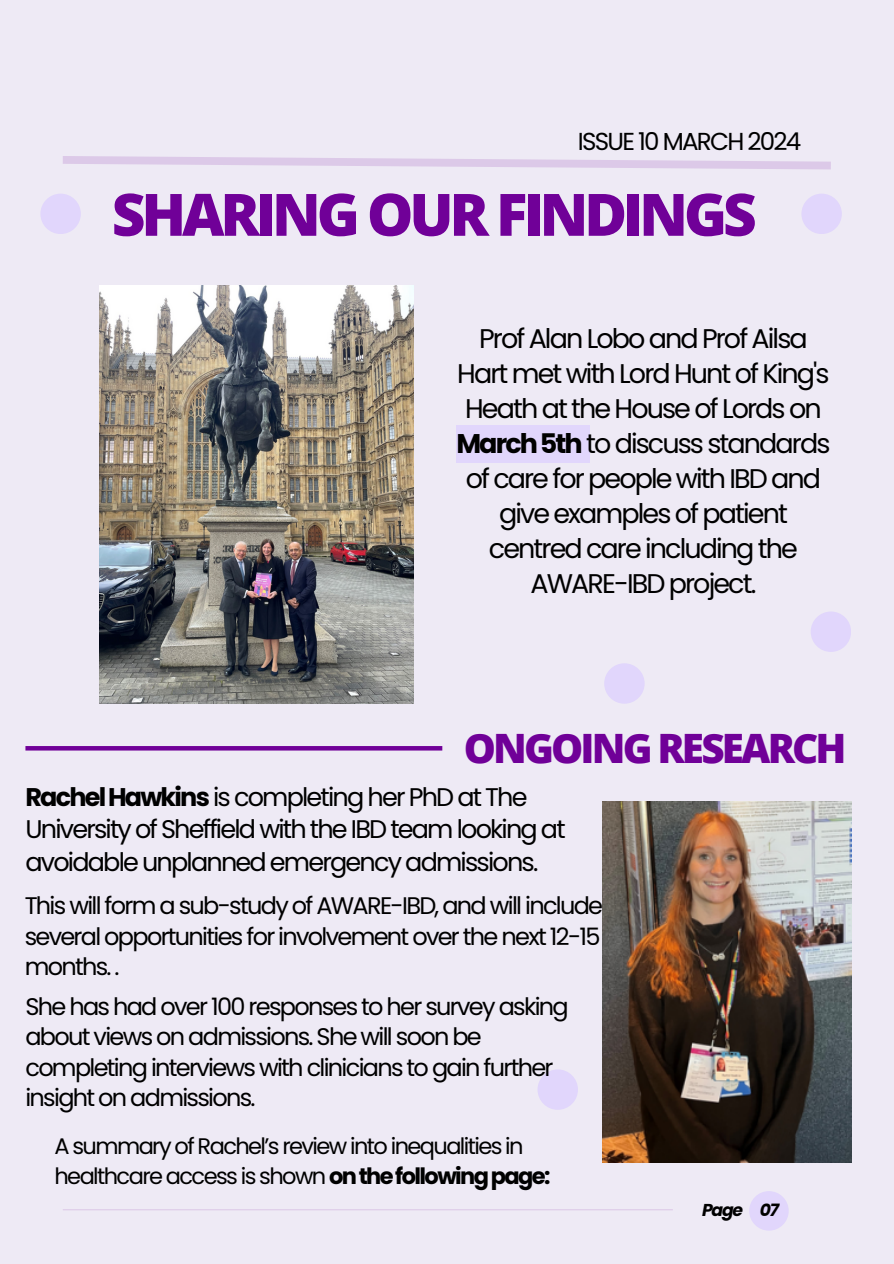
<style>
.page{position:relative;width:894px;height:1264px;background:#fff}
.page>*{position:absolute;margin:0;border:0;box-sizing:border-box;transform-origin:0 0}
.t1{font:800 58.5px "Open Sans";letter-spacing:-.07em;color:#700098}
.t2{font:800 40.5px "Open Sans";letter-spacing:-.07em;color:#700098}
.t3{font:27px/34.8px "Poppins";letter-spacing:-.07em;color:#000;text-align:center}
.t4{font:25.5px/32.7px "Poppins";letter-spacing:-.07em;color:#000}
.t5{font:24.6px "Poppins";letter-spacing:-.07em;color:#000}
.t6{font:24px/30.3px "Poppins";letter-spacing:-.07em;color:#000}
.t7{font:22.5px/29.2px "Poppins";letter-spacing:-.07em;color:#000}
.t8{font:italic 700 17.25px "Poppins";letter-spacing:-.07em;color:#000}
.s1{font-weight:700}
</style>
<div class="page">
<div style="left:0;top:0;width:893px;height:1263px;background:#eeeaf5"></div>
<div style="left:40px;top:194px;width:41px;height:40px;background:#e1d6fc;border-radius:50%"></div>
<div style="left:801px;top:194px;width:40px;height:40px;background:#e1d6fc;border-radius:50%"></div>
<svg style="left:63px;top:156px;width:768px;height:14px"></svg>
<div style="left:604px;top:663px;width:40px;height:40px;background:#e1d6fc;border-radius:50%"></div>
<div style="left:810px;top:611px;width:40px;height:41px;background:#e1d6fc;border-radius:50%"></div>
<hr style="left:63px;top:1209px;width:609px;height:1px;background:#700098">
<div style="left:749px;top:1191px;width:39px;height:39px;background:#e1d6fc;border-radius:50%"></div>
<div style="left:537px;top:1069px;width:40px;height:40px;background:#e1d6fc;border-radius:50%"></div>
<hr style="left:25px;top:746px;width:417px;height:4px;background:#700098">
<img style="left:100px;top:286px;width:313px;height:417px">
<div style="left:456px;top:425px;width:134px;height:37px;background:#e1d6fc"></div>
<img style="left:602px;top:801px;width:248px;height:361px">
<p class="t5" style="left:577px;top:124px;width:225px">ISSUE 10 MARCH 2024</p>
<h1 class="t1" style="left:112px;top:173px;width:646px">SHARING OUR FINDINGS</h1>
<p class="t3" style="left:456px;top:321px;width:375px">Prof Alan Lobo and Prof Ailsa<br>Hart met with Lord Hunt of King's<br>Heath at the House of Lords on<br><span class="s1">March5th</span> to discuss standards of care for people with IBD and give examples of patient centred care including the<br>AWARE-IBD project.</p>
<h2 class="t2" style="left:463px;top:720px;width:384px">ONGOING RESEARCH</h2>
<p class="t4" style="left:25px;top:780px;width:541px"><span class="s1">RachelHawkins</span> is completing her PhD at The<br>University of Sheffield with the IBD team looking at avoidable unplanned emergency admissions.</p>
<p class="t6" style="left:25px;top:890px;width:579px;text-align:justify">This will form a sub-study of AWARE-IBD, and will include several opportunities for involvement over the next 12-15 months. .</p>
<p class="t6" style="left:25px;top:991px;width:544px">She has had over 100 responses to her survey asking about views on admissions. She will soon be completing interviews with clinicians to gain further insight on admissions.</p>
<p class="t7" style="left:54px;top:1131px;width:497px">A summary of Rachel’s review into inequalities in healthcare access is shown <span class="s1">onthefollowingpage:</span></p>
<p class="t8" style="left:701px;top:1197px;width:78px">Page 07</p>
</div>
